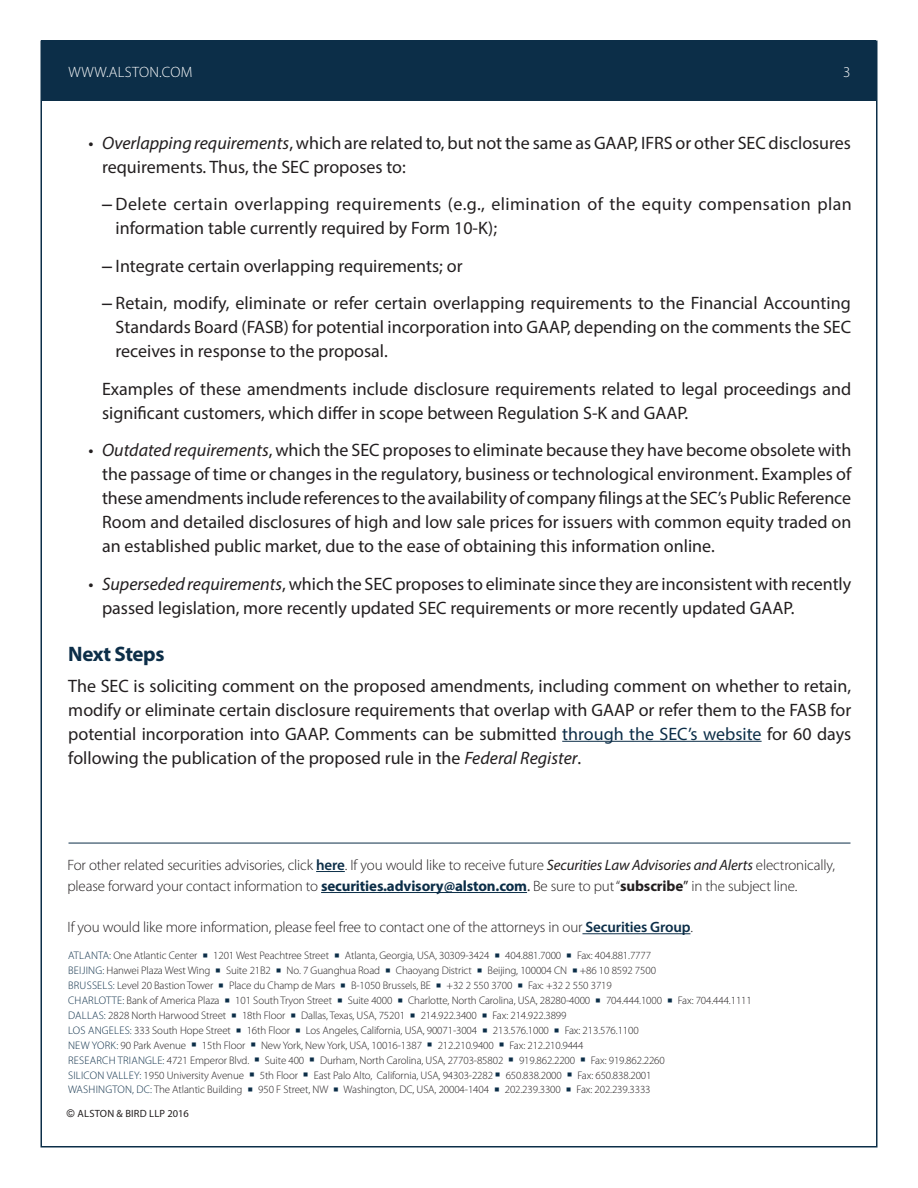
<style>
.page{position:relative;width:918px;height:1188px;background:#fff}
.page>*{position:absolute;margin:0;border:0;box-sizing:border-box;transform-origin:0 0}
.Head{font:700 21px "Myriad Pro";letter-spacing:-.025em;color:#0c2e48}
.Body_Text{font:18px/24px "Myriad Pro";color:#231f20}
.Body_Text-2{font:18px/24px "Myriad Pro";letter-spacing:.025em;color:#231f20}
.Disclaimer{font:300 15px/21px "Myriad Pro";letter-spacing:-.01em;color:#231f20}
.t1{font:300 15px "Myriad Pro";letter-spacing:.02em;color:#fff}
.Paragraph_Style_1{font:300 10.95px "Myriad Pro";letter-spacing:-.01em;color:#231f20}
.t2{font:10.5px "Myriad Pro";letter-spacing:.02em;color:#231f20}
.s1{font-style:italic}
.s2{font-family:"Arial"}
.s3{color:#0c2e48}
.s4{font-weight:600;color:#0c2e48}
.s5{font-weight:400;font-style:italic}
.s6{font-weight:700;color:#0c2e48}
.s7{font-weight:400}
.s8{font-weight:700}
</style>
<div class="page">
<div style="left:42px;top:40px;width:834px;height:61px;background:#0c2e48"></div>
<hr style="left:562px;top:741px;width:200px;height:1px;background:#0c2e48">
<svg style="left:316px;top:871px;width:29px;height:1px"></svg>
<hr style="left:321px;top:892px;width:206px;height:1px;background:#0c2e48">
<hr style="left:582px;top:933px;width:108px;height:1px;background:#0c2e48">
<hr style="left:69px;top:843px;width:781px;height:1px;background:#0c2e48">
<p class="t1" style="left:68px;top:63px;width:126px">WWW.ALSTON.COM</p>
<p class="t1" style="left:843px;top:63px;width:9px">3</p>
<p class="Body_Text" style="left:102px;top:130px;width:750px;text-indent:-14px">• <span class="s1">Overlapping requirements</span>, which are related to, but not the same as GAAP, IFRS or other SEC disclosures requirements. Thus, the SEC proposes to:</p>
<p class="Body_Text-2" style="left:116px;top:192px;width:738px;text-indent:-14px"><span class="s2">–</span> Delete certain overlapping requirements (e.g., elimination of the equity compensation plan information table currently required by Form 10-K);</p>
<p class="Body_Text" style="left:102px;top:253px;width:362px"><span class="s2">–</span> Integrate certain overlapping requirements; or</p>
<p class="Body_Text" style="left:116px;top:291px;width:737px;text-align:justify;text-indent:-14px"><span class="s2">–</span> Retain, modify, eliminate or refer certain overlapping requirements to the Financial Accounting Standards Board (FASB) for potential incorporation into GAAP, depending on the comments the SEC receives in response to the proposal.</p>
<p class="Body_Text" style="left:102px;top:376px;width:751px">Examples of these amendments include disclosure requirements related to legal proceedings and significant customers, which differ in scope between Regulation S-K and GAAP.</p>
<p class="Body_Text" style="left:102px;top:438px;width:751px;text-align:justify;text-indent:-14px">• <span class="s1">Outdated requirements</span>, which the SEC proposes to eliminate because they have become obsolete with the passage of time or changes in the regulatory, business or technological environment. Examples of these amendments include references to the availability of company filings at the SEC’s Public Reference Room and detailed disclosures of high and low sale prices for issuers with common equity traded on an established public market, due to the ease of obtaining this information online.</p>
<p class="Body_Text" style="left:102px;top:571px;width:751px;text-indent:-14px">• <span class="s1">Superseded requirements</span>, which the SEC proposes to eliminate since they are inconsistent with recently passed legislation, more recently updated SEC requirements or more recently updated GAAP.</p>
<p class="Head" style="left:68px;top:640px;width:98px">Next Steps</p>
<p class="Body_Text" style="left:68px;top:673px;width:785px;text-align:justify">The SEC is soliciting comment on the proposed amendments, including comment on whether to retain, modify or eliminate certain disclosure requirements that overlap with GAAP or refer them to the FASB for potential incorporation into GAAP. Comments can be submitted <span class="s3">through the SEC’s website</span> for 60 days following the publication of the proposed rule in the <span class="s1">Federal Register</span>.</p>
<p class="Disclaimer" style="left:67px;top:855px;width:769px">For other related securities advisories, click <span class="s4">here</span>. If you would like to receive future <span class="s5">Securities Law Advisories and Alerts</span> electronically, please forward your contact information to <span class="s6">securities.advisory@alston.com</span><span class="s7">.</span> Be sure to put “<span class="s8">subscribe</span><span class="s7">”</span> in the subject line.</p>
<p class="Disclaimer" style="left:67px;top:917px;width:627px">If you would like more information, please feel free to contact one of the attorneys in our <span class="s4">Securities Group</span>.</p>
<p class="Paragraph_Style_1" style="left:68px;top:950px;width:584px"><span class="s3">ATLANTA:</span> One Atlantic Center <span class="s3">■</span> 1201 West Peachtree Street <span class="s3">■</span> Atlanta, Georgia, USA, 30309-3424 <span class="s3">■</span> 404.881.7000 <span class="s3">■</span> Fax: 404.881.7777</p>
<p class="Paragraph_Style_1" style="left:68px;top:965px;width:589px"><span class="s3">BEIJING:</span> Hanwei Plaza West Wing <span class="s3">■</span> Suite 21B2 <span class="s3">■</span> No. 7 Guanghua Road <span class="s3">■</span> Chaoyang District <span class="s3">■</span> Beijing, 100004 CN <span class="s3">■</span> +86 10 8592 7500</p>
<p class="Paragraph_Style_1" style="left:68px;top:980px;width:545px"><span class="s3">BRUSSELS:</span> Level 20 Bastion Tower <span class="s3">■</span> Place du Champ de Mars <span class="s3">■</span> B-1050 Brussels, BE <span class="s3">■</span> +32 2 550 3700 <span class="s3">■</span> Fax: +32 2 550 3719</p>
<p class="Paragraph_Style_1" style="left:68px;top:994px;width:685px"><span class="s3">CHARLOTTE:</span> Bank of America Plaza <span class="s3">■</span> 101 South Tryon Street <span class="s3">■</span> Suite 4000 <span class="s3">■</span> Charlotte, North Carolina, USA, 28280-4000 <span class="s3">■</span> 704.444.1000 <span class="s3">■</span> Fax: 704.444.1111</p>
<p class="Paragraph_Style_1" style="left:68px;top:1009px;width:500px"><span class="s3">DALLAS:</span> 2828 North Harwood Street <span class="s3">■</span> 18th Floor <span class="s3">■</span> Dallas, Texas, USA, 75201 <span class="s3">■</span> 214.922.3400 <span class="s3">■</span> Fax: 214.922.3899</p>
<p class="Paragraph_Style_1" style="left:68px;top:1024px;width:572px"><span class="s3">LOS ANGELES:</span> 333 South Hope Street <span class="s3">■</span> 16th Floor <span class="s3">■</span> Los Angeles, California, USA, 90071-3004 <span class="s3">■</span> 213.576.1000 <span class="s3">■</span> Fax: 213.576.1100</p>
<p class="Paragraph_Style_1" style="left:68px;top:1039px;width:517px"><span class="s3">NEW YORK:</span> 90 Park Avenue <span class="s3">■</span> 15th Floor <span class="s3">■</span> New York, New York, USA, 10016-1387 <span class="s3">■</span> 212.210.9400 <span class="s3">■</span> Fax: 212.210.9444</p>
<p class="Paragraph_Style_1" style="left:68px;top:1054px;width:598px"><span class="s3">RESEARCH TRIANGLE:</span> 4721 Emperor Blvd. <span class="s3">■</span> Suite 400 <span class="s3">■</span> Durham, North Carolina, USA, 27703-85802 <span class="s3">■</span> 919.862.2200 <span class="s3">■</span> Fax: 919.862.2260</p>
<p class="Paragraph_Style_1" style="left:68px;top:1069px;width:585px"><span class="s3">SILICON VALLEY:</span> 1950 University Avenue <span class="s3">■</span> 5th Floor <span class="s3">■</span> East Palo Alto, California, USA, 94303-2282 <span class="s3">■</span> 650.838.2000 <span class="s3">■</span> Fax: 650.838.2001</p>
<p class="Paragraph_Style_1" style="left:68px;top:1084px;width:584px"><span class="s3">WASHINGTON, DC:</span> The Atlantic Building <span class="s3">■</span> 950 F Street, NW <span class="s3">■</span> Washington, DC, USA, 20004-1404 <span class="s3">■</span> 202.239.3300 <span class="s3">■</span> Fax: 202.239.3333</p>
<p class="t2" style="left:67px;top:1107px;width:124px"><span class="s2">©</span> ALSTON &amp; BIRD LLP 2016</p>
</div>
